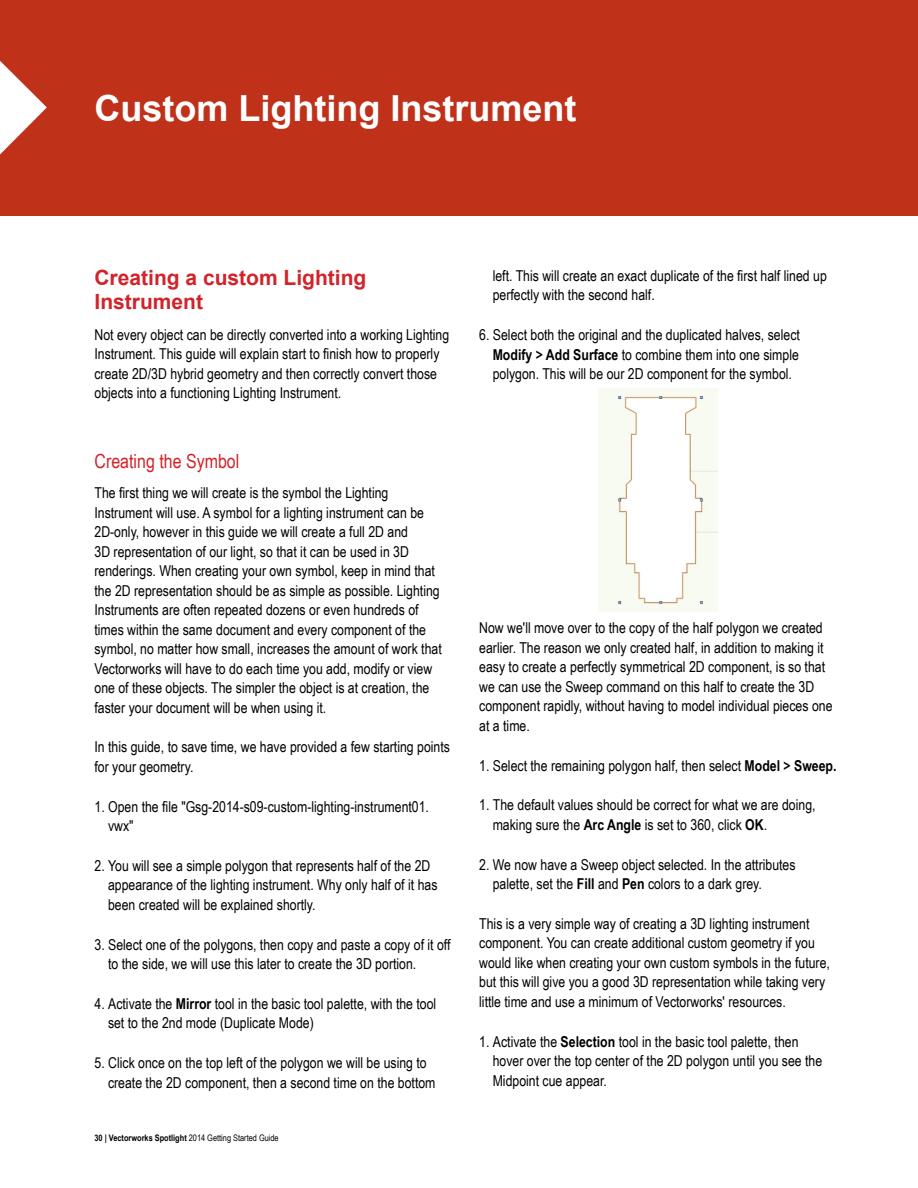
<style>
.page{position:relative;width:918px;height:1188px;background:#fff}
.page>*{position:absolute;margin:0;border:0;box-sizing:border-box;transform-origin:0 0}
.t1{font:700 36px "Arial";color:#fff}
.t2{font:700 21px/24px "Arial";color:#d2232a}
.t3{font:19.5px "Arial Narrow";color:#d2232a}
.t4{font:15px/19.5px "Arial Narrow";color:#000}
.t5{font:700 9px "Arial Narrow";color:#000}
.s1{font-weight:700}
.s2{font-weight:400}
</style>
<div class="page">
<div style="left:0;top:0;width:918px;height:216px;background:#c0311a"></div>
<svg style="left:0;top:61px;width:47px;height:94px"></svg>
<img style="left:599px;top:389px;width:119px;height:223px">
<h1 class="t1" style="left:94px;top:84px;width:484px">Custom Lighting Instrument</h1>
<h2 class="t2" style="left:94px;top:267px;width:273px">Creating a custom Lighting<br>Instrument</h2>
<p class="t4" style="left:94px;top:324px;width:356px">Not every object can be directly converted into a working Lighting Instrument. This guide will explain start to finish how to properly create 2D/3D hybrid geometry and then correctly convert those objects into a functioning Lighting Instrument.</p>
<h3 class="t3" style="left:94px;top:447px;width:146px">Creating the Symbol</h3>
<p class="t4" style="left:94px;top:483px;width:349px">The first thing we will create is the symbol the Lighting Instrument will use. A symbol for a lighting instrument can be 2D-only, however in this guide we will create a full 2D and<br>3D representation of our light, so that it can be used in 3D renderings. When creating your own symbol, keep in mind that the 2D representation should be as simple as possible. Lighting Instruments are often repeated dozens or even hundreds of times within the same document and every component of the symbol, no matter how small, increases the amount of work that Vectorworks will have to do each time you add, modify or view one of these objects. The simpler the object is at creation, the faster your document will be when using it.</p>
<p class="t4" style="left:94px;top:737px;width:357px">In this guide, to save time, we have provided a few starting points for your geometry.</p>
<p class="t4" style="left:108px;top:796px;width:323px;text-indent:-14px">1. Open the file "Gsg-2014-s09-custom-lighting-instrument01. vwx"</p>
<p class="t4" style="left:108px;top:855px;width:331px;text-indent:-14px">2. You will see a simple polygon that represents half of the 2D appearance of the lighting instrument. Why only half of it has been created will be explained shortly.</p>
<p class="t4" style="left:108px;top:934px;width:344px;text-indent:-14px">3. Select one of the polygons, then copy and paste a copy of it off to the side, we will use this later to create the 3D portion.</p>
<p class="t4" style="left:108px;top:993px;width:330px;text-indent:-14px">4. Activate the <span class="s1">Mirror</span> tool in the basic tool palette, with the tool set to the 2nd mode (Duplicate Mode)</p>
<p class="t4" style="left:108px;top:1053px;width:329px;text-indent:-14px">5. Click once on the top left of the polygon we will be using to create the 2D component, then a second time on the bottom</p>
<p class="t5" style="left:94px;top:1131px;width:186px">30 | Vectorworks Spotlight <span class="s2">2014 Getting Started Guide</span></p>
<p class="t4" style="left:493px;top:265px;width:336px">left. This will create an exact duplicate of the first half lined up perfectly with the second half.</p>
<p class="t4" style="left:493px;top:325px;width:309px;text-align:justify;text-indent:-14px">6. Select both the original and the duplicated halves, select <span class="s1">Modify &gt; Add Surface</span> to combine them into one simple polygon. This will be our 2D component for the symbol.</p>
<p class="t4" style="left:479px;top:618px;width:355px">Now we'll move over to the copy of the half polygon we created earlier. The reason we only created half, in addition to making it easy to create a perfectly symmetrical 2D component, is so that we can use the Sweep command on this half to create the 3D component rapidly, without having to model individual pieces one at a time.</p>
<p class="t4" style="left:479px;top:755px;width:359px">1. Select the remaining polygon half, then select <span class="s1">Model &gt; Sweep.</span></p>
<p class="t4" style="left:493px;top:795px;width:324px;text-indent:-14px">1. The default values should be correct for what we are doing, making sure the <span class="s1">Arc Angle</span> is set to 360, click <span class="s1">OK</span>.</p>
<p class="t4" style="left:493px;top:854px;width:304px;text-indent:-14px">2. We now have a Sweep object selected. In the attributes palette, set the <span class="s1">Fill</span> and <span class="s1">Pen</span> colors to a dark grey.</p>
<p class="t4" style="left:479px;top:913px;width:352px">This is a very simple way of creating a 3D lighting instrument component. You can create additional custom geometry if you would like when creating your own custom symbols in the future, but this will give you a good 3D representation while taking very little time and use a minimum of Vectorworks' resources.</p>
<p class="t4" style="left:493px;top:1031px;width:331px;text-indent:-14px">1. Activate the <span class="s1">Selection</span> tool in the basic tool palette, then hover over the top center of the 2D polygon until you see the<br>Midpoint cue appear.</p>
</div>
